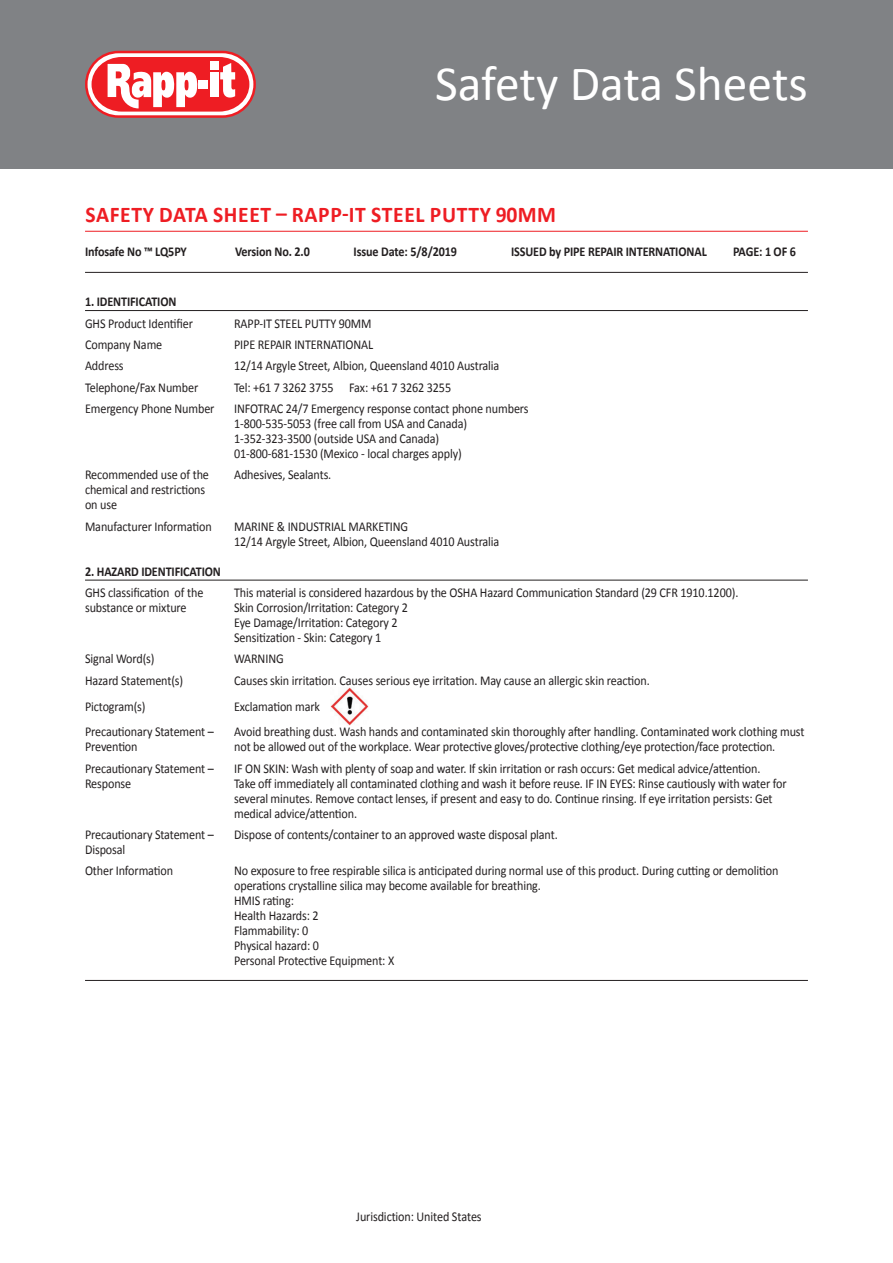
<style>
.page{position:relative;width:893px;height:1263px;background:#fff}
.page>*{position:absolute;margin:0;border:0;box-sizing:border-box;transform-origin:0 0}
.t1{font:49.5px "Calibri";color:#fff}
.t2{font:700 22.5px "Calibri";letter-spacing:.03em;color:#ee1d23;scale:.96 1}
.t3{font:13.5px/15px "Calibri";letter-spacing:-.01em;color:#231f20;scale:.9 1}
.t4{font:700 13.5px "Calibri";letter-spacing:-.01em;color:#231f20;scale:.9 1}
</style>
<div class="page">
<hr style="left:85px;top:231px;width:723px;height:1px;background:#ee1d23">
<hr style="left:85px;top:272px;width:723px;height:1px;background:#231f20">
<hr style="left:85px;top:310px;width:723px;height:1px;background:#231f20">
<hr style="left:85px;top:580px;width:723px;height:1px;background:#231f20">
<hr style="left:85px;top:980px;width:723px;height:1px;background:#231f20">
<img style="left:330px;top:688px;width:38px;height:37px">
<div style="left:0;top:0;width:893px;height:169px;background:#808285"></div>
<div style="left:86px;top:52px;width:169px;height:65px;background:#fff;border-radius:32px"></div>
<div style="left:85px;top:51px;width:171px;height:67px;border:3px solid #ee1d23;border-radius:32px"></div>
<svg style="left:92px;top:57px;width:157px;height:55px"></svg>
<svg style="left:161px;top:80px;width:4px;height:10px"></svg>
<svg style="left:185px;top:80px;width:4px;height:10px"></svg>
<h1 class="t1" style="left:435px;top:53px;width:374px">Safety Data Sheets</h1>
<h2 class="t2" style="left:85px;top:201px;width:492px">SAFETY DATA SHEET – RAPP-IT STEEL PUTTY 90MM</h2>
<p class="t4" style="left:85px;top:243px;width:115px">Infosafe No ™ LQ5PY</p>
<p class="t4" style="left:235px;top:243px;width:85px">Version No. 2.0</p>
<p class="t4" style="left:511px;top:243px;width:219px">ISSUED by PIPE REPAIR INTERNATIONAL</p>
<p class="t4" style="left:733px;top:243px;width:71px">PAGE: 1 OF 6</p>
<p class="t4" style="left:85px;top:293px;width:103px">1. IDENTIFICATION</p>
<p class="t3" style="left:85px;top:315px;width:121px">GHS Product Identifier</p>
<p class="t3" style="left:234px;top:315px;width:154px">RAPP-IT STEEL PUTTY 90MM</p>
<p class="t3" style="left:85px;top:336px;width:87px">Company Name</p>
<p class="t3" style="left:234px;top:336px;width:156px">PIPE REPAIR INTERNATIONAL</p>
<p class="t3" style="left:85px;top:358px;width:44px">Address</p>
<p class="t3" style="left:234px;top:358px;width:296px">12/14 Argyle Street, Albion, Queensland 4010 Australia</p>
<p class="t3" style="left:85px;top:379px;width:127px">Telephone/Fax Number</p>
<p class="t3" style="left:234px;top:379px;width:243px">Tel: +61 7 3262 3755 Fax: +61 7 3262 3255</p>
<p class="t3" style="left:85px;top:400px;width:145px">Emergency Phone Number</p>
<p class="t3" style="left:234px;top:400px;width:329px">INFOTRAC 24/7 Emergency response contact phone numbers 1-800-535-5053 (free call from USA and Canada)<br>1-352-323-3500 (outside USA and Canada)<br>01-800-681-1530 (Mexico - local charges apply)</p>
<p class="t3" style="left:85px;top:467px;width:139px">Recommended use of the</p>
<p class="t3" style="left:234px;top:467px;width:110px">Adhesives, Sealants.</p>
<p class="t3" style="left:85px;top:482px;width:135px">chemical and restrictions on use</p>
<p class="t3" style="left:85px;top:518px;width:142px">Manufacturer Information</p>
<p class="t3" style="left:234px;top:518px;width:296px">MARINE &amp; INDUSTRIAL MARKETING<br>12/14 Argyle Street, Albion, Queensland 4010 Australia</p>
<p class="t4" style="left:85px;top:563px;width:153px">2. HAZARD IDENTIFICATION</p>
<p class="t3" style="left:85px;top:584px;width:133px">GHS classification of the</p>
<p class="t3" style="left:234px;top:584px;width:562px">This material is considered hazardous by the OSHA Hazard Communication Standard (29 CFR 1910.1200).</p>
<p class="t3" style="left:85px;top:599px;width:114px">substance or mixture</p>
<p class="t3" style="left:234px;top:599px;width:195px">Skin Corrosion/Irritation: Category 2<br>Eye Damage/Irritation: Category 2<br>Sensitization - Skin: Category 1</p>
<p class="t3" style="left:85px;top:651px;width:79px">Signal Word(s)</p>
<p class="t3" style="left:234px;top:651px;width:57px">WARNING</p>
<p class="t3" style="left:85px;top:672px;width:111px">Hazard Statement(s)</p>
<p class="t3" style="left:234px;top:672px;width:463px">Causes skin irritation. Causes serious eye irritation. May cause an allergic skin reaction.</p>
<p class="t3" style="left:85px;top:698px;width:69px">Pictogram(s)</p>
<p class="t3" style="left:234px;top:698px;width:97px">Exclamation mark</p>
<p class="t3" style="left:85px;top:723px;width:145px">Precautionary Statement –</p>
<p class="t3" style="left:234px;top:723px;width:635px">Avoid breathing dust. Wash hands and contaminated skin thoroughly after handling. Contaminated work clothing must</p>
<p class="t3" style="left:85px;top:738px;width:60px">Prevention</p>
<p class="t3" style="left:234px;top:738px;width:603px">not be allowed out of the workplace. Wear protective gloves/protective clothing/eye protection/face protection.</p>
<p class="t3" style="left:85px;top:760px;width:145px">Precautionary Statement –</p>
<p class="t3" style="left:234px;top:760px;width:586px">IF ON SKIN: Wash with plenty of soap and water. If skin irritation or rash occurs: Get medical advice/attention.</p>
<p class="t3" style="left:85px;top:775px;width:53px">Response</p>
<p class="t3" style="left:234px;top:775px;width:615px">Take off immediately all contaminated clothing and wash it before reuse. IF IN EYES: Rinse cautiously with water for several minutes. Remove contact lenses, if present and easy to do. Continue rinsing. If eye irritation persists: Get medical advice/attention.</p>
<p class="t3" style="left:85px;top:826px;width:145px">Precautionary Statement –</p>
<p class="t3" style="left:234px;top:826px;width:361px">Dispose of contents/container to an approved waste disposal plant.</p>
<p class="t3" style="left:85px;top:838px;width:99px;line-height:21.5px">Disposal<br>Other Information</p>
<p class="t3" style="left:234px;top:863px;width:606px">No exposure to free respirable silica is anticipated during normal use of this product. During cutting or demolition operations crystalline silica may become available for breathing.<br>HMIS rating:<br>Health Hazards: 2<br>Flammability: 0<br>Physical hazard: 0<br>Personal Protective Equipment: X</p>
<p class="t3" style="left:356px;top:1209px;width:141px">Jurisdiction: United States</p>
</div>
